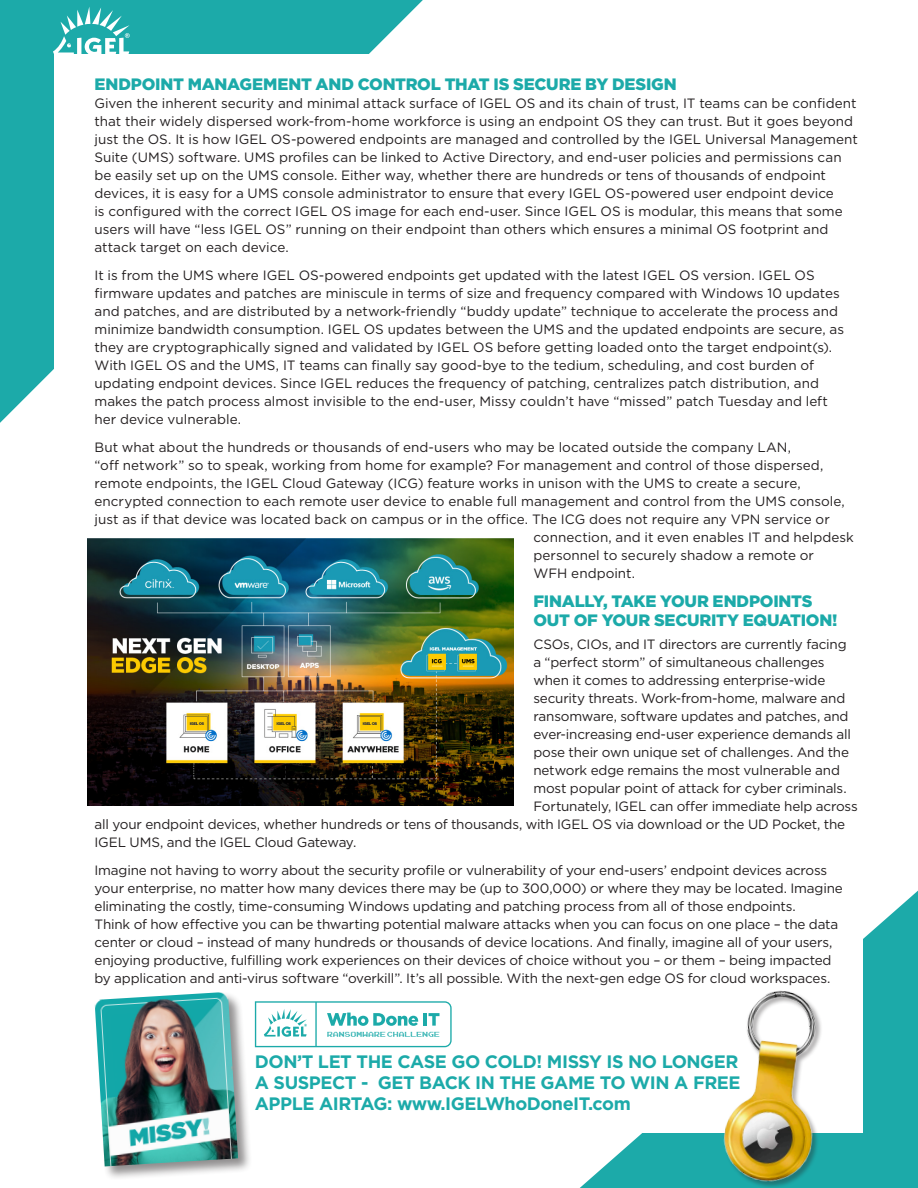
<style>
.page{position:relative;width:918px;height:1188px;background:#fff}
.page>*{position:absolute;margin:0;border:0;box-sizing:border-box;transform-origin:0 0}
.t1{font:700 18px "Gotham";letter-spacing:-.025em;color:#1caaa9}
.t2{font:900 16.5px "Gotham";letter-spacing:-.015em;color:#1caaa9}
.t3{font:13.5px/18px "Gotham";letter-spacing:-.005em;color:#231f20}
</style>
<div class="page">
<svg style="left:580px;top:891px;width:338px;height:297px;background:#3cb6b5"></svg>
<svg style="left:0;top:0;width:423px;height:423px;background:#2fb1b0"></svg>
<div style="left:54px;top:55px;width:808px;height:1078px;background:#fff"></div>
<img style="left:87px;top:539px;width:426px;height:267px">
<svg style="left:53px;top:7px;width:77px;height:49px"></svg>
<div style="left:94px;top:991px;width:159px;height:190px;background:#231f20;opacity:.5"></div>
<img style="left:95px;top:992px;width:143px;height:174px">
<svg style="left:255px;top:1001px;width:197px;height:46px"></svg>
<img style="left:704px;top:990px;width:141px;height:198px">
<p class="t2" style="left:94px;top:72px;width:584px">ENDPOINT MANAGEMENT AND CONTROL THAT IS SECURE BY DESIGN</p>
<p class="t3" style="left:94px;top:94px;width:765px">Given the inherent security and minimal attack surface of IGEL OS and its chain of trust, IT teams can be confident that their widely dispersed work-from-home workforce is using an endpoint OS they can trust. But it goes beyond just the OS. It is how IGEL OS-powered endpoints are managed and controlled by the IGEL Universal Management Suite (UMS) software. UMS profiles can be linked to Active Directory, and end-user policies and permissions can be easily set up on the UMS console. Either way, whether there are hundreds or tens of thousands of endpoint devices, it is easy for a UMS console administrator to ensure that every IGEL OS-powered user endpoint device<br>is configured with the correct IGEL OS image for each end-user. Since IGEL OS is modular, this means that some users will have “less IGEL OS” running on their endpoint than others which ensures a minimal OS footprint and attack target on each device.</p>
<p class="t3" style="left:94px;top:266px;width:751px">It is from the UMS where IGEL OS-powered endpoints get updated with the latest IGEL OS version. IGEL OS firmware updates and patches are miniscule in terms of size and frequency compared with Windows 10 updates and patches, and are distributed by a network-friendly “buddy update” technique to accelerate the process and minimize bandwidth consumption. IGEL OS updates between the UMS and the updated endpoints are secure, as they are cryptographically signed and validated by IGEL OS before getting loaded onto the target endpoint(s).<br>With IGEL OS and the UMS, IT teams can finally say good-bye to the tedium, scheduling, and cost burden of updating endpoint devices. Since IGEL reduces the frequency of patching, centralizes patch distribution, and makes the patch process almost invisible to the end-user, Missy couldn’t have “missed” patch Tuesday and left her device vulnerable.</p>
<p class="t3" style="left:94px;top:438px;width:698px">But what about the hundreds or thousands of end-users who may be located outside the company LAN,</p>
<p class="t3" style="left:94px;top:456px;width:730px">“off network” so to speak, working from home for example? For management and control of those dispersed,</p>
<p class="t3" style="left:94px;top:474px;width:708px">remote endpoints, the IGEL Cloud Gateway (ICG) feature works in unison with the UMS to create a secure,</p>
<p class="t3" style="left:94px;top:492px;width:752px">encrypted connection to each remote user device to enable full management and control from the UMS console,</p>
<p class="t3" style="left:94px;top:510px;width:737px">just as if that device was located back on campus or in the office. The ICG does not require any VPN service or</p>
<p class="t3" style="left:533px;top:528px;width:322px">connection, and it even enables IT and helpdesk</p>
<p class="t3" style="left:533px;top:546px;width:282px">personnel to securely shadow a remote or</p>
<p class="t3" style="left:533px;top:564px;width:103px">WFH endpoint.</p>
<p class="t2" style="left:533px;top:590px;width:281px">FINALLY, TAKE YOUR ENDPOINTS</p>
<p class="t2" style="left:533px;top:609px;width:306px">OUT OF YOUR SECURITY EQUATION!</p>
<p class="t3" style="left:533px;top:635px;width:315px">CSOs, CIOs, and IT directors are currently facing</p>
<p class="t3" style="left:533px;top:653px;width:293px">a “perfect storm” of simultaneous challenges</p>
<p class="t3" style="left:533px;top:671px;width:293px">when it comes to addressing enterprise-wide</p>
<p class="t3" style="left:533px;top:689px;width:313px">security threats. Work-from-home, malware and</p>
<p class="t3" style="left:533px;top:707px;width:317px">ransomware, software updates and patches, and</p>
<p class="t3" style="left:533px;top:725px;width:319px">ever-increasing end-user experience demands all</p>
<p class="t3" style="left:533px;top:743px;width:317px">pose their own unique set of challenges. And the</p>
<p class="t3" style="left:533px;top:761px;width:308px">network edge remains the most vulnerable and</p>
<p class="t3" style="left:533px;top:779px;width:315px">most popular point of attack for cyber criminals.</p>
<p class="t3" style="left:533px;top:797px;width:326px">Fortunately, IGEL can offer immediate help across</p>
<p class="t3" style="left:94px;top:815px;width:752px">all your endpoint devices, whether hundreds or tens of thousands, with IGEL OS via download or the UD Pocket, the</p>
<p class="t3" style="left:94px;top:833px;width:263px">IGEL UMS, and the IGEL Cloud Gateway.</p>
<p class="t3" style="left:94px;top:861px;width:750px">Imagine not having to worry about the security profile or vulnerability of your end-users’ endpoint devices across your enterprise, no matter how many devices there may be (up to 300,000) or where they may be located. Imagine eliminating the costly, time-consuming Windows updating and patching process from all of those endpoints.<br>Think of how effective you can be thwarting potential malware attacks when you can focus on one place – the data center or cloud – instead of many hundreds or thousands of device locations. And finally, imagine all of your users, enjoying productive, fulfilling work experiences on their devices of choice without you – or them – being impacted by application and anti-virus software “overkill”. It’s all possible. With the next-gen edge OS for cloud workspaces.</p>
<p class="t1" style="left:255px;top:1050px;width:485px">DON’T LET THE CASE GO COLD! MISSY IS NO LONGER</p>
<p class="t1" style="left:255px;top:1071px;width:487px">A SUSPECT - GET BACK IN THE GAME TO WIN A FREE</p>
<p class="t1" style="left:255px;top:1092px;width:377px">APPLE AIRTAG: www.IGELWhoDoneIT.com</p>
</div>
